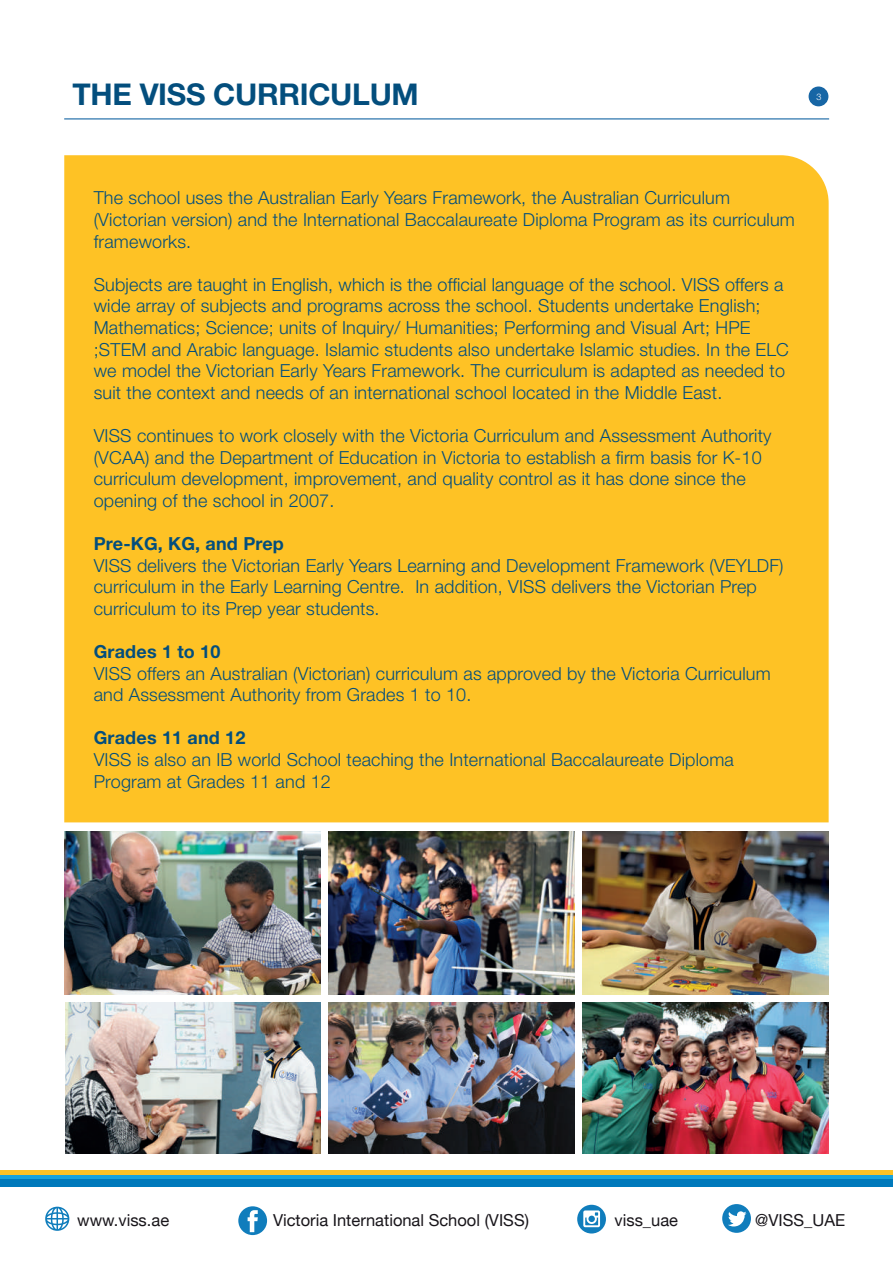
<style>
.page{position:relative;width:893px;height:1263px;background:#fff}
.page>*{position:absolute;margin:0;border:0;box-sizing:border-box;transform-origin:0 0}
.t1{font:700 30px "Helvetica Neue LT Std";letter-spacing:-.01em;color:#034e7d}
.t2{font:300 18px/21.6px "Helvetica Neue LT Std";letter-spacing:.01em;color:#034e7d}
.t3{font:700 18px "Helvetica Neue LT Std";letter-spacing:.01em;color:#034e7d}
.t4{font:16.5px "Helvetica Neue";color:#18151a}
.t5{font:300 9px "Helvetica Neue LT Std";color:#fff}
</style>
<div class="page">
<div style="left:64px;top:155px;width:765px;height:667px;background:#fec225"></div>
<div style="left:0;top:1179px;width:893px;height:7px;background:#0079bb"></div>
<div style="left:0;top:1174px;width:893px;height:5px;background:#19a3dd"></div>
<hr style="left:0;top:1170px;width:893px;height:4px;background:#fec225">
<hr style="left:64px;top:118px;width:765px;height:1px;background:#1766a5">
<div style="left:809px;top:87px;width:19px;height:19px;background:#1766a5;border-radius:50%"></div>
<svg style="left:45px;top:1207px;width:24px;height:24px"></svg>
<svg style="left:238px;top:1206px;width:29px;height:29px"></svg>
<svg style="left:577px;top:1205px;width:29px;height:28px"></svg>
<div style="left:588px;top:1215px;width:7px;height:7px;background:#107dbc;border-radius:50%"></div>
<svg style="left:722px;top:1204px;width:29px;height:29px"></svg>
<img style="left:65px;top:1003px;width:255px;height:150px">
<img style="left:329px;top:1003px;width:245px;height:150px">
<img style="left:65px;top:832px;width:255px;height:162px">
<img style="left:328px;top:831px;width:246px;height:163px">
<img style="left:583px;top:1003px;width:246px;height:150px">
<img style="left:583px;top:831px;width:246px;height:163px">
<h1 class="t1" style="left:73px;top:76px;width:348px">THE VISS CURRICULUM</h1>
<p class="t5" style="left:816px;top:91px;width:7px">3</p>
<p class="t2" style="left:94px;top:187px;width:703px">The school uses the Australian Early Years Framework, the Australian Curriculum (Victorian version) and the International Baccalaureate Diploma Program as its curriculum frameworks.</p>
<p class="t2" style="left:94px;top:273px;width:697px">Subjects are taught in English, which is the official language of the school. VISS offers a wide array of subjects and programs across the school. Students undertake English; Mathematics; Science; units of Inquiry/ Humanities; Performing and Visual Art; HPE ;STEM and Arabic language. Islamic students also undertake Islamic studies. In the ELC we model the Victorian Early Years Framework. The curriculum is adapted as needed to suit the context and needs of an international school located in the Middle East.</p>
<p class="t2" style="left:94px;top:424px;width:679px">VISS continues to work closely with the Victoria Curriculum and Assessment Authority (VCAA) and the Department of Education in Victoria to establish a firm basis for K-10 curriculum development, improvement, and quality control as it has done since the opening of the school in 2007.</p>
<p class="t3" style="left:94px;top:532px;width:192px">Pre-KG, KG, and Prep</p>
<p class="t2" style="left:94px;top:554px;width:691px">VISS delivers the Victorian Early Years Learning and Development Framework (VEYLDF) curriculum in the Early Learning Centre. In addition, VISS delivers the Victorian Prep curriculum to its Prep year students.</p>
<p class="t3" style="left:94px;top:640px;width:128px">Grades 1 to 10</p>
<p class="t2" style="left:94px;top:662px;width:678px">VISS offers an Australian (Victorian) curriculum as approved by the Victoria Curriculum and Assessment Authority from Grades 1 to 10.</p>
<p class="t3" style="left:94px;top:727px;width:153px">Grades 11 and 12</p>
<p class="t2" style="left:94px;top:748px;width:642px">VISS is also an IB world School teaching the International Baccalaureate Diploma<br>Program at Grades 11 and 12</p>
<p class="t4" style="left:77px;top:1208px;width:93px">www.viss.ae</p>
<p class="t4" style="left:273px;top:1208px;width:257px">Victoria International School (VISS)</p>
<p class="t4" style="left:614px;top:1208px;width:65px">viss_uae</p>
<p class="t4" style="left:755px;top:1208px;width:91px">@VISS_UAE</p>
</div>
